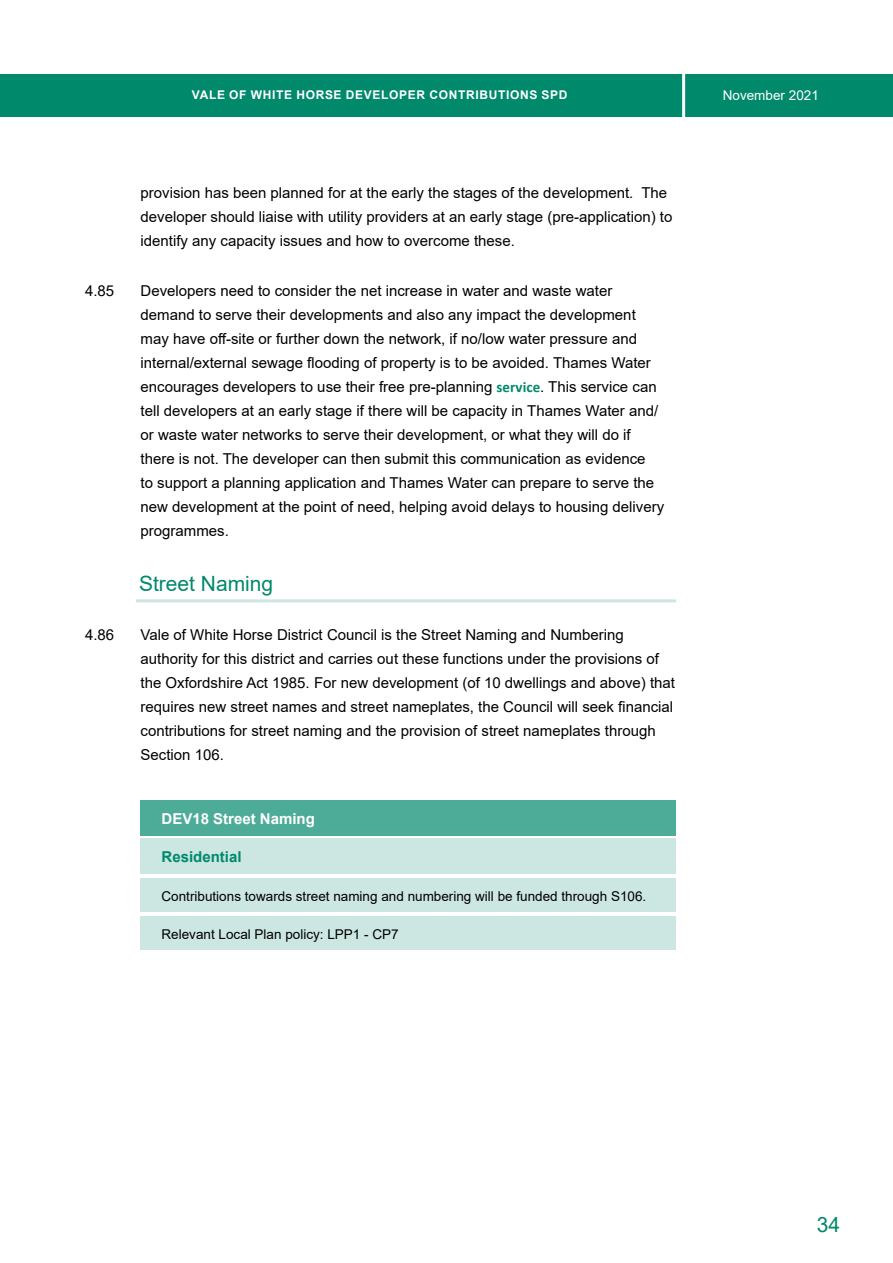
<style>
.page{position:relative;width:893px;height:1263px;background:#fff}
.page>*{position:absolute;margin:0;border:0;box-sizing:border-box;transform-origin:0 0}
.t1{font:21px "Arial";color:#00896b}
.t2{font:15px/24px "Arial";color:#000}
.t3{font:700 15px "Arial";color:#fff}
.t4{font:700 15px "Arial";color:#00896b}
.t5{font:13.5px "Arial";color:#000}
.t6{font:13.5px "Arial";color:#fff}
.t7{font:700 12px "Arial";letter-spacing:.055em;color:#fff}
.s1{font-family:"Calibri";font-weight:700;color:#00896b}
</style>
<div class="page">
<div style="left:0;top:75px;width:893px;height:42px;background:#00896b"></div>
<hr style="left:682px;top:64px;width:3px;height:53px;background:#fff">
<hr style="left:136px;top:599px;width:540px;height:3px;background:#cce7e1">
<div style="left:140px;top:800px;width:536px;height:36px;background:#4dac97"></div>
<div style="left:140px;top:839px;width:536px;height:35px;background:#cce7e1"></div>
<div style="left:140px;top:878px;width:536px;height:34px;background:#cce7e1"></div>
<div style="left:140px;top:916px;width:536px;height:34px;background:#cce7e1"></div>
<p class="t7" style="left:192px;top:86px;width:377px">VALE OF WHITE HORSE DEVELOPER CONTRIBUTIONS SPD</p>
<p class="t2" style="left:141px;top:181px;width:533px">provision has been planned for at the early the stages of the development. The developer should liaise with utility providers at an early stage (pre-application) to identify any capacity issues and how to overcome these.</p>
<p class="t2" style="left:85px;top:278px;width:31px">4.85</p>
<p class="t2" style="left:141px;top:278px;width:525px">Developers need to consider the net increase in water and waste water demand to serve their developments and also any impact the development may have off-site or further down the network, if no/low water pressure and internal/external sewage flooding of property is to be avoided. Thames Water encourages developers to use their free pre-planning <span class="s1">service</span>. This service can tell developers at an early stage if there will be capacity in Thames Water and/ or waste water networks to serve their development, or what they will do if there is not. The developer can then submit this communication as evidence<br>to support a planning application and Thames Water can prepare to serve the new development at the point of need, helping avoid delays to housing delivery programmes.</p>
<h1 class="t1" style="left:139px;top:569px;width:136px">Street Naming</h1>
<p class="t2" style="left:85px;top:623px;width:31px">4.86</p>
<p class="t2" style="left:141px;top:623px;width:536px">Vale of White Horse District Council is the Street Naming and Numbering authority for this district and carries out these functions under the provisions of the Oxfordshire Act 1985. For new development (of 10 dwellings and above) that requires new street names and street nameplates, the Council will seek financial contributions for street naming and the provision of street nameplates through Section 106.</p>
<p class="t3" style="left:162px;top:808px;width:155px">DEV18 Street Naming</p>
<p class="t4" style="left:162px;top:846px;width:82px">Residential</p>
<p class="t5" style="left:162px;top:887px;width:486px">Contributions towards street naming and numbering will be funded through S106.</p>
<p class="t5" style="left:162px;top:925px;width:239px">Relevant Local Plan policy: LPP1 - CP7</p>
<p class="t6" style="left:723px;top:86px;width:98px">November 2021</p>
<h1 class="t1" style="left:817px;top:1210px;width:25px">34</h1>
</div>
